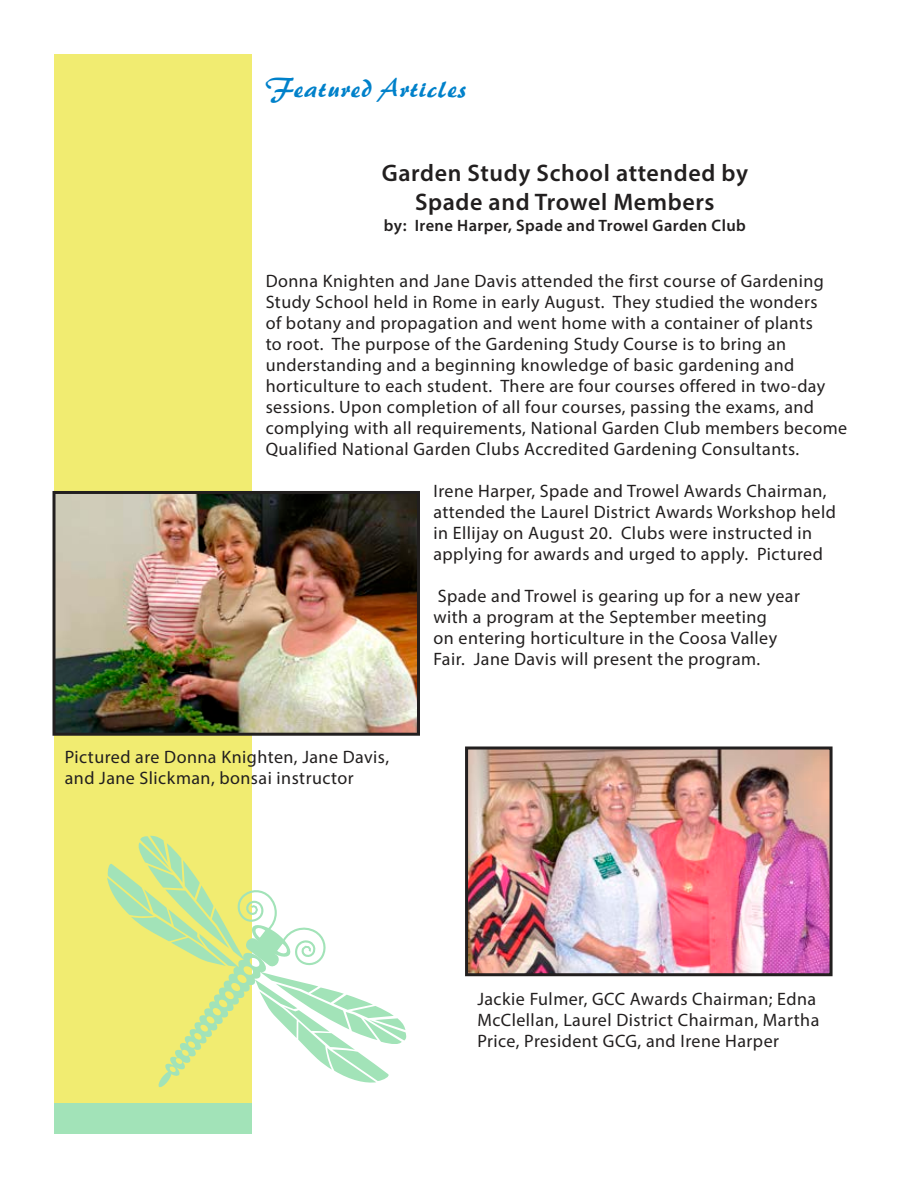
<style>
.page{position:relative;width:918px;height:1188px;background:#fff}
.page>*{position:absolute;margin:0;border:0;box-sizing:border-box;transform-origin:0 0}
.t1{font:27px "Brushstroke 35 Normal";letter-spacing:.025em;color:#0081ca}
.t2{font:600 24px/28.8px "Myriad Pro";letter-spacing:.025em;color:#221f1f;text-align:center}
.t3{font:18px/21px "Myriad Pro";letter-spacing:.025em;color:#221f1f}
.t4{font:600 16.5px "Myriad Pro";letter-spacing:.025em;color:#221f1f}
</style>
<div class="page">
<div style="left:54px;top:54px;width:198px;height:1080px;background:#f1ec71"></div>
<div style="left:54px;top:1103px;width:198px;height:31px;background:#a2e3b8"></div>
<svg style="left:107px;top:836px;width:300px;height:251px"></svg>
<img style="left:57px;top:495px;width:359px;height:237px">
<div style="left:53px;top:491px;width:367px;height:245px;border:3px solid #221f1f"></div>
<img style="left:469px;top:751px;width:360px;height:221px">
<div style="left:465px;top:747px;width:368px;height:229px;border:3px solid #221f1f"></div>
<h1 class="t1" style="left:266px;top:65px;width:203px">Featured Articles</h1>
<h2 class="t2" style="left:382px;top:158px;width:368px">Garden Study School attended by<br>Spade and Trowel Members</h2>
<p class="t4" style="left:384px;top:215px;width:363px">by: Irene Harper, Spade and Trowel Garden Club</p>
<p class="t3" style="left:266px;top:270px;width:583px">Donna Knighten and Jane Davis attended the first course of Gardening Study School held in Rome in early August. They studied the wonders<br>of botany and propagation and went home with a container of plants<br>to root. The purpose of the Gardening Study Course is to bring an understanding and a beginning knowledge of basic gardening and horticulture to each student. There are four courses offered in two-day sessions. Upon completion of all four courses, passing the exams, and complying with all requirements, National Garden Club members become Qualified National Garden Clubs Accredited Gardening Consultants.</p>
<p class="t3" style="left:433px;top:480px;width:404px">Irene Harper, Spade and Trowel Awards Chairman, attended the Laurel District Awards Workshop held in Ellijay on August 20. Clubs were instructed in applying for awards and urged to apply. Pictured</p>
<p class="t3" style="left:433px;top:585px;width:368px">Spade and Trowel is gearing up for a new year with a program at the September meeting<br>on entering horticulture in the Coosa Valley Fair. Jane Davis will present the program.</p>
<p class="t3" style="left:65px;top:746px;width:326px">Pictured are Donna Knighten, Jane Davis, and Jane Slickman, bonsai instructor</p>
<p class="t3" style="left:477px;top:988px;width:344px">Jackie Fulmer, GCC Awards Chairman; Edna<br>McClellan, Laurel District Chairman, Martha<br>Price, President GCG, and Irene Harper</p>
</div>
